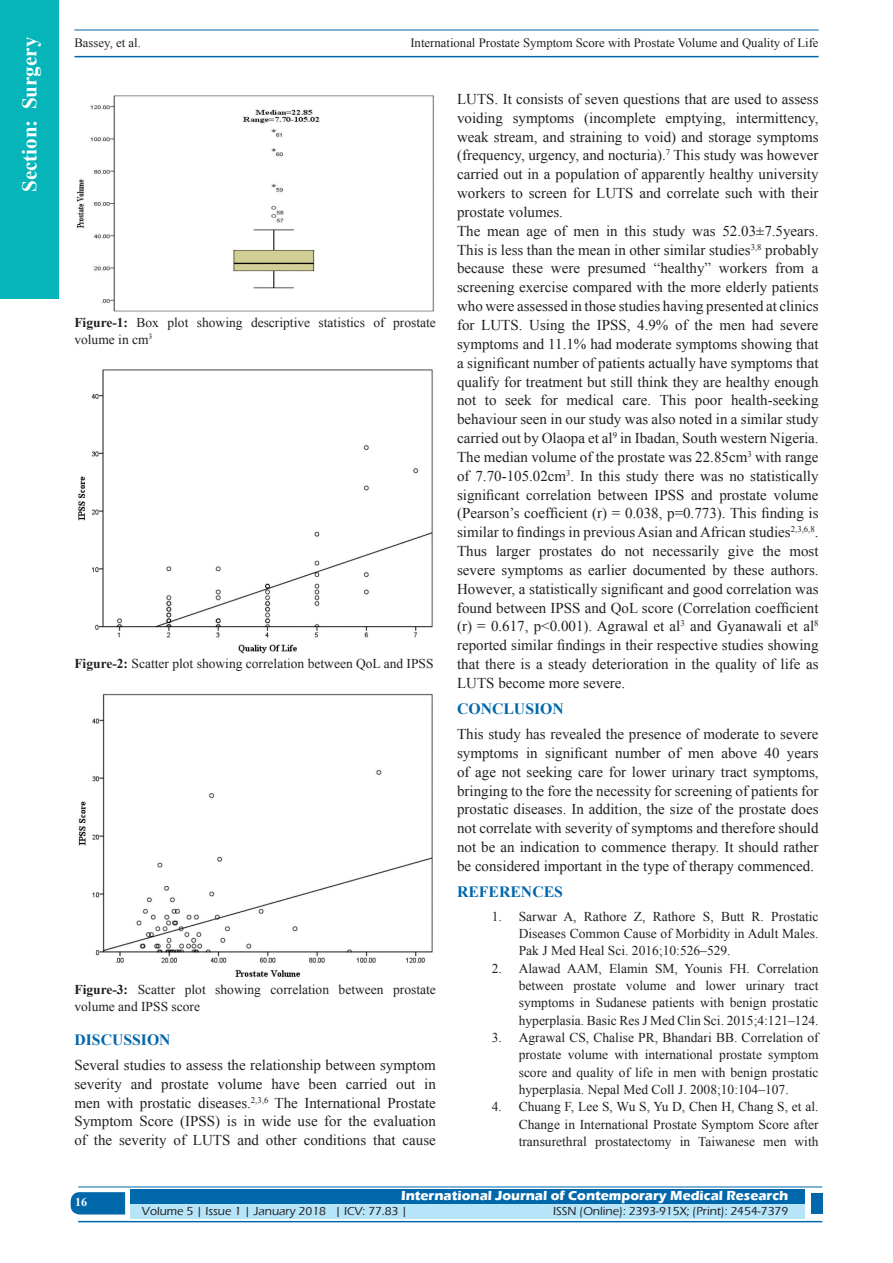
<style>
.page{position:relative;width:893px;height:1263px;background:#fff}
.page>*{position:absolute;margin:0;border:0;box-sizing:border-box;transform-origin:0 0}
.t1{font:700 21px "Times New Roman";color:#fff}
.t2{font:700 15.75px "Times New Roman";color:#0067aa}
.TX_New{font:15px/18.9px "Times New Roman";color:#231f20;text-align:justify}
.Legend{font:13.5px/17.4px "Times New Roman";color:#231f20;text-align:justify}
.t3{font:700 13.5px "Eras ITC";color:#fff}
.t4{font:12.75px "Times New Roman";color:#231f20}
.t5{font:500 12px "Eras ITC";color:#231f20}
.t6{font:700 12px "Times New Roman";color:#fff}
.s1{font-weight:700}
</style>
<div class="page">
<hr style="left:74px;top:30px;width:745px;height:1px;background:#0067aa">
<hr style="left:74px;top:56px;width:745px;height:1px;background:#0067aa">
<svg style="left:71px;top:1192px;width:54px;height:22px"></svg>
<div style="left:130px;top:1189px;width:674px;height:15px;background:#0067aa"></div>
<div style="left:130px;top:1204px;width:674px;height:15px;background:#b6e4f9"></div>
<hr style="left:78px;top:1186px;width:744px;height:1px;background:#0067aa">
<hr style="left:78px;top:1221px;width:744px;height:1px;background:#0067aa">
<div style="left:811px;top:1193px;width:11px;height:21px;background:#0067aa"></div>
<div style="left:0;top:0;width:59px;height:298px;background:#05b5b9"></div>
<img style="left:78px;top:369px;width:355px;height:285px">
<img style="left:76px;top:95px;width:358px;height:217px">
<img style="left:78px;top:693px;width:355px;height:284px">
<h1 class="t1" style="left:15px;top:192px;width:157px;rotate:-90deg">Section: Surgery</h1>
<p class="t4" style="left:74px;top:35px;width:68px">Bassey, et al.</p>
<p class="t4" style="left:410px;top:35px;width:410px">International Prostate Symptom Score with Prostate Volume and Quality of Life</p>
<p class="Legend" style="left:74px;top:313px;width:363px"><span class="s1">Figure-1:</span> Box plot showing descriptive statistics of prostate volume in cm<sup>3</sup></p>
<p class="Legend" style="left:74px;top:655px;width:361px"><span class="s1">Figure-2:</span> Scatter plot showing correlation between QoL and IPSS</p>
<p class="Legend" style="left:74px;top:980px;width:363px"><span class="s1">Figure-3:</span> Scatter plot showing correlation between prostate volume and IPSS score</p>
<h1 class="t2" style="left:74px;top:1029px;width:98px">DISCUSSION</h1>
<p class="TX_New" style="left:74px;top:1055px;width:363px">Several studies to assess the relationship between symptom severity and prostate volume have been carried out in men with prostatic diseases.<sup>2,3,6</sup> The International Prostate Symptom Score (IPSS) is in wide use for the evaluation of the severity of LUTS and other conditions that cause</p>
<p class="TX_New" style="left:457px;top:89px;width:363px">LUTS. It consists of seven questions that are used to assess voiding symptoms (incomplete emptying, intermittency, weak stream, and straining to void) and storage symptoms (frequency, urgency, and nocturia).<sup>7</sup> This study was however carried out in a population of apparently healthy university workers to screen for LUTS and correlate such with their prostate volumes.</p>
<p class="TX_New" style="left:457px;top:221px;width:363px">The mean age of men in this study was 52.03±7.5years.<br>This is less than the mean in other similar studies<sup>3,8</sup> probably because these were presumed “healthy” workers from a screening exercise compared with the more elderly patients who were assessed in those studies having presented at clinics for LUTS. Using the IPSS, 4.9% of the men had severe symptoms and 11.1% had moderate symptoms showing that a significant number of patients actually have symptoms that qualify for treatment but still think they are healthy enough not to seek for medical care. This poor health-seeking behaviour seen in our study was also noted in a similar study carried out by Olaopa et al<sup>9</sup> in Ibadan, South western Nigeria.<br>The median volume of the prostate was 22.85cm<sup>3</sup> with range of 7.70-105.02cm<sup>3</sup>. In this study there was no statistically significant correlation between IPSS and prostate volume (Pearson’s coefficient (r) = 0.038, p=0.773). This finding is similar to findings in previous Asian and African studies<sup>2,3,6,8</sup>.<br>Thus larger prostates do not necessarily give the most severe symptoms as earlier documented by these authors.<br>However, a statistically significant and good correlation was found between IPSS and QoL score (Correlation coefficient (r) = 0.617, p&lt;0.001). Agrawal et al<sup>3</sup> and Gyanawali et al<sup>8 </sup>reported similar findings in their respective studies showing that there is a steady deterioration in the quality of life as LUTS become more severe.</p>
<h1 class="t2" style="left:457px;top:698px;width:108px">CONCLUSION</h1>
<p class="TX_New" style="left:457px;top:724px;width:363px">This study has revealed the presence of moderate to severe symptoms in significant number of men above 40 years of age not seeking care for lower urinary tract symptoms, bringing to the fore the necessity for screening of patients for prostatic diseases. In addition, the size of the prostate does not correlate with severity of symptoms and therefore should not be an indication to commence therapy. It should rather be considered important in the type of therapy commenced.</p>
<h1 class="t2" style="left:457px;top:881px;width:107px">REFERENCES</h1>
<p class="Legend" style="left:519px;top:907px;width:301px;text-indent:-27px">1. Sarwar A, Rathore Z, Rathore S, Butt R. Prostatic Diseases Common Cause of Morbidity in Adult Males.<br>Pak J Med Heal Sci. 2016;10:526–529.</p>
<p class="Legend" style="left:519px;top:959px;width:301px;text-indent:-27px">2. Alawad AAM, Elamin SM, Younis FH. Correlation between prostate volume and lower urinary tract symptoms in Sudanese patients with benign prostatic hyperplasia. Basic Res J Med Clin Sci. 2015;4:121–124.</p>
<p class="Legend" style="left:519px;top:1028px;width:301px;text-indent:-27px">3. Agrawal CS, Chalise PR, Bhandari BB. Correlation of prostate volume with international prostate symptom score and quality of life in men with benign prostatic hyperplasia. Nepal Med Coll J. 2008;10:104–107.</p>
<p class="Legend" style="left:519px;top:1098px;width:301px;text-indent:-27px">4. Chuang F, Lee S, Wu S, Yu D, Chen H, Chang S, et al.<br>Change in International Prostate Symptom Score after transurethral prostatectomy in Taiwanese men with</p>
<h4 class="t6" style="left:75px;top:1194px;width:13px">16</h4>
<p class="t3" style="left:401px;top:1188px;width:389px">International Journal of Contemporary Medical Research</p>
<p class="t5" style="left:142px;top:1204px;width:267px">Volume 5 | Issue 1 | January 2018 | ICV: 77.83 |</p>
<p class="t5" style="left:553px;top:1204px;width:237px">ISSN (Online): 2393-915X; (Print): 2454-7379</p>
</div>
